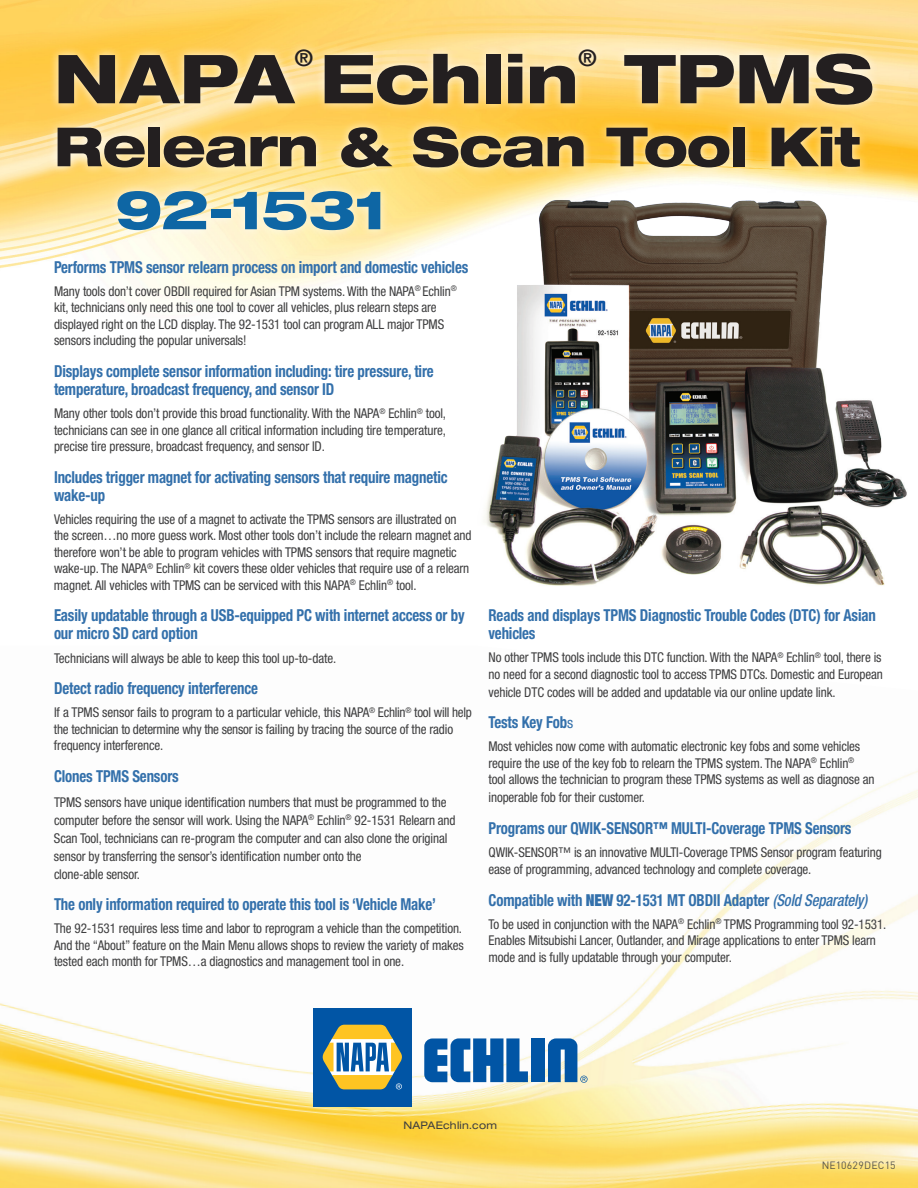
<style>
.page{position:relative;width:918px;height:1188px;background:#fff}
.page>*{position:absolute;margin:0;border:0;box-sizing:border-box;transform-origin:0 0}
.t1{font:800 expanded 67.5px "Helvetica Neue LT Std";color:#231f20}
.t2{font:800 expanded 54px "Helvetica Neue LT Std";letter-spacing:-.02em;color:#231f20}
.t3{font:800 expanded 54px "Helvetica Neue LT Std";letter-spacing:-.03em;color:#0e66a4}
.t4{font:700 22.8px "Helvetica Neue LT Std";color:#231f20}
.t5{font:700 condensed 16.5px/18px "Helvetica Neue LT Std";letter-spacing:-.01em;color:#3370ab;scale:.9 1}
.t6{font:condensed 13.5px/16.5px "Helvetica Neue LT Std";letter-spacing:-.01em;color:#3e3e3f}
.t7{font:expanded 10.5px "Helvetica Neue LT Std";letter-spacing:.02em;color:#3e3e3f}
.t8{font:10.5px "DIN";letter-spacing:.015em;color:#3e3e3f}
.s1{font-weight:400;font-size:15px}
.s2{font-weight:900}
.s3{font-weight:500;font-style:italic}
</style>
<div class="page">
<img style="left:0;top:771px;width:918px;height:417px">
<img style="left:0;top:0;width:918px;height:302px">
<div style="left:48px;top:40px;width:833px;height:199px;background:#fff;opacity:.75"></div>
<svg style="left:424px;top:1038px;width:104px;height:44px"></svg>
<div style="left:532px;top:1038px;width:13px;height:44px;background:#0155a5"></div>
<svg style="left:548px;top:1038px;width:40px;height:45px;background:#5b8fbb"></svg>
<div style="left:313px;top:1008px;width:98px;height:99px;background:#0155a5"></div>
<svg style="left:322px;top:1025px;width:80px;height:64px"></svg>
<img style="left:465px;top:199px;width:446px;height:387px">
<h3 class="t4" style="left:295px;top:44px;width:20px">®</h3>
<h3 class="t4" style="left:578px;top:44px;width:20px">®</h3>
<h1 class="t1" style="left:624px;top:36px;width:251px">TPMS</h1>
<h2 class="t2" style="left:54px;top:112px;width:809px">Relearn &amp; Scan Tool Kit</h2>
<h2 class="t3" style="left:115px;top:175px;width:274px">92-1531</h2>
<p class="t5" style="left:54px;top:258px;width:462px">Performs TPMS sensor relearn process on import and domestic vehicles</p>
<p class="t6" style="left:54px;top:283px;width:404px">Many tools don’t cover OBDII required for Asian TPM systems. With the NAPA<sup>®</sup> Echlin<sup>® </sup>kit, technicians only need this one tool to cover all vehicles, plus relearn steps are displayed right on the LCD display. The 92-1531 tool can program ALL major TPMS sensors including the popular universals!</p>
<p class="t5" style="left:54px;top:362px;width:423px">Displays complete sensor information including: tire pressure, tire temperature, broadcast frequency, and sensor ID</p>
<p class="t6" style="left:54px;top:405px;width:394px;text-align:justify">Many other tools don’t provide this broad functionality. With the NAPA<sup>®</sup> Echlin<sup>®</sup> tool, technicians can see in one glance all critical information including tire temperature, precise tire pressure, broadcast frequency, and sensor ID.</p>
<p class="t5" style="left:54px;top:468px;width:439px">Includes trigger magnet for activating sensors that require magnetic wake-up</p>
<p class="t6" style="left:54px;top:511px;width:419px">Vehicles requiring the use of a magnet to activate the TPMS sensors are illustrated on the screen…no more guess work. Most other tools don’t include the relearn magnet and therefore won’t be able to program vehicles with TPMS sensors that require magnetic wake-up. The NAPA<sup>®</sup> Echlin<sup>®</sup> kit covers these older vehicles that require use of a relearn magnet. All vehicles with TPMS can be serviced with this NAPA<sup>®</sup> Echlin<sup>®</sup> tool.</p>
<p class="t5" style="left:54px;top:606px;width:458px">Easily updatable through a USB-equipped PC with internet access or by our micro SD card option</p>
<p class="t6" style="left:54px;top:650px;width:284px">Technicians will always be able to keep this tool up-to-date.</p>
<p class="t5" style="left:54px;top:679px;width:228px">Detect radio frequency interference</p>
<p class="t6" style="left:54px;top:704px;width:419px">If a TPMS sensor fails to program to a particular vehicle, this NAPA<sup>®</sup> Echlin<sup>®</sup> tool will help the technician to determine why the sensor is failing by tracing the source of the radio frequency interference.</p>
<p class="t5" style="left:489px;top:713px;width:96px">Tests Key Fob<span class="s1">s</span></p>
<p class="t5" style="left:54px;top:767px;width:140px">Clones TPMS Sensors</p>
<p class="t6" style="left:54px;top:793px;width:403px;line-height:18px">TPMS sensors have unique identification numbers that must be programmed to the computer before the sensor will work. Using the NAPA<sup>®</sup> Echlin<sup>®</sup> 92-1531 Relearn and Scan Tool, technicians can re-program the computer and can also clone the original sensor by transferring the sensor’s identification number onto the<br>clone-able sensor.</p>
<p class="t5" style="left:54px;top:895px;width:426px">The only information required to operate this tool is ‘Vehicle Make’</p>
<p class="t6" style="left:54px;top:920px;width:411px">The 92-1531 requires less time and labor to reprogram a vehicle than the competition.<br>And the “About” feature on the Main Menu allows shops to review the variety of makes tested each month for TPMS…a diagnostics and management tool in one.</p>
<h1 class="t1" style="left:54px;top:36px;width:527px">NAPA Echlin</h1>
<p class="t5" style="left:489px;top:606px;width:432px">Reads and displays TPMS Diagnostic Trouble Codes (DTC) for Asian vehicles</p>
<p class="t6" style="left:489px;top:649px;width:396px">No other TPMS tools include this DTC function. With the NAPA<sup>®</sup> Echlin<sup>®</sup> tool, there is no need for a second diagnostic tool to access TPMS DTCs. Domestic and European</p>
<p class="t6" style="left:489px;top:684px;width:349px">vehicle DTC codes will be added and updatable via our online update link.</p>
<p class="t6" style="left:489px;top:738px;width:387px">Most vehicles now come with automatic electronic key fobs and some vehicles require the use of the key fob to relearn the TPMS system. The NAPA<sup>®</sup> Echlin<sup>® </sup>tool allows the technician to program these TPMS systems as well as diagnose an</p>
<p class="t6" style="left:489px;top:789px;width:158px">inoperable fob for their customer.</p>
<p class="t5" style="left:489px;top:819px;width:405px">Programs our QWIK-SENSOR™ MULTI-Coverage TPMS Sensors</p>
<p class="t6" style="left:489px;top:844px;width:395px">QWIK-SENSOR™ is an innovative MULTI-Coverage TPMS Sensor program featuring ease of programming, advanced technology and complete coverage.</p>
<p class="t5" style="left:489px;top:891px;width:422px">Compatible with <span class="s2">NEW</span> 92-1531 MT OBDII Adapter <span class="s3">(Sold Separately)</span></p>
<p class="t6" style="left:489px;top:916px;width:399px">To be used in conjunction with the NAPA<sup>®</sup> Echlin<sup>®</sup> TPMS Programming tool 92-1531.<br>Enables Mitsubishi Lancer, Outlander, and Mirage applications to enter TPMS learn mode and is fully updatable through your computer.</p>
<p class="t7" style="left:403px;top:1119px;width:95px">NAPAEchlin.com</p>
<p class="t8" style="left:822px;top:1159px;width:75px">NE10629DEC15</p>
</div>
